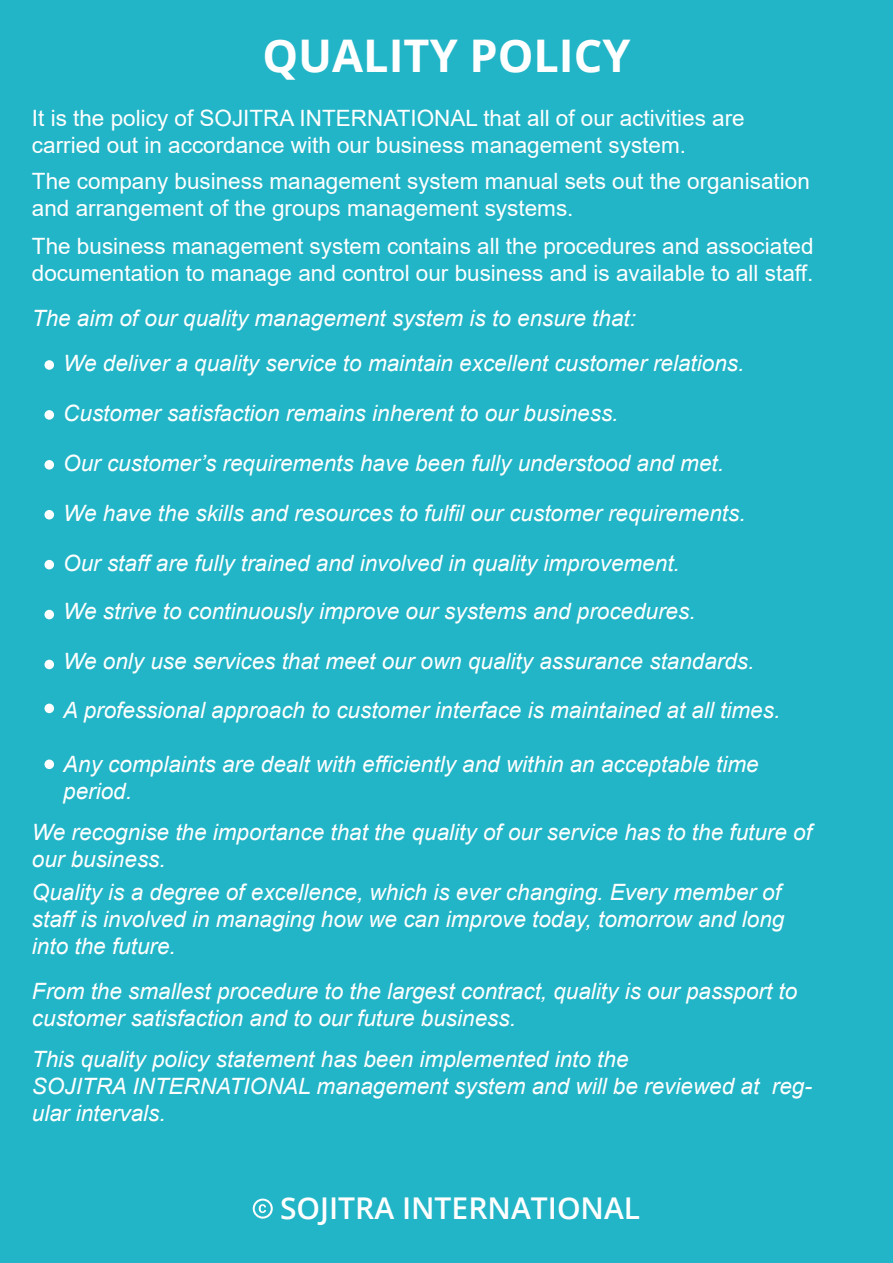
<style>
.page{position:relative;width:893px;height:1263px;background:#22b5c7}
.page>*{position:absolute;margin:0;border:0;box-sizing:border-box;transform-origin:0 0}
.t1{font:700 45px "Open Sans";color:#fff}
.t2{font:600 30px "Open Sans";color:#fff}
.t3{font:italic 22.5px/27px "Arial";color:#fff}
.t4{font:22.5px/27px "Arial";color:#fff}
</style>
<div class="page">
<div style="left:45px;top:360px;width:9px;height:10px;background:#fff;border-radius:50%"></div>
<div style="left:45px;top:410px;width:9px;height:10px;background:#fff;border-radius:50%"></div>
<div style="left:45px;top:460px;width:9px;height:10px;background:#fff;border-radius:50%"></div>
<div style="left:45px;top:510px;width:9px;height:9px;background:#fff;border-radius:50%"></div>
<div style="left:45px;top:560px;width:9px;height:9px;background:#fff;border-radius:50%"></div>
<div style="left:45px;top:610px;width:9px;height:9px;background:#fff;border-radius:50%"></div>
<div style="left:45px;top:660px;width:9px;height:9px;background:#fff;border-radius:50%"></div>
<div style="left:45px;top:704px;width:9px;height:9px;background:#fff;border-radius:50%"></div>
<div style="left:45px;top:759px;width:9px;height:10px;background:#fff;border-radius:50%"></div>
<svg style="left:253px;top:1198px;width:20px;height:20px"></svg>
<h1 class="t1" style="left:262px;top:24px;width:370px">QUALITY POLICY</h1>
<p class="t4" style="left:32px;top:104px;width:714px">It is the policy of SOJITRA INTERNATIONAL that all of our activities are carried out in accordance with our business management system.</p>
<p class="t4" style="left:32px;top:167px;width:779px">The company business management system manual sets out the organisation and arrangement of the groups management systems.</p>
<p class="t4" style="left:32px;top:232px;width:783px">The business management system contains all the procedures and associated documentation to manage and control our business and is available to all staff.</p>
<p class="t3" style="left:63px;top:295px;width:683px;line-height:45.5px;text-indent:-31px">The aim of our quality management system is to ensure that:<br>We deliver a quality service to maintain excellent customer relations.</p>
<p class="t3" style="left:63px;top:400px;width:557px">Customer satisfaction remains inherent to our business.</p>
<p class="t3" style="left:63px;top:450px;width:662px">Our customer’s requirements have been fully understood and met.</p>
<p class="t3" style="left:63px;top:500px;width:684px">We have the skills and resources to fulfil our customer requirements.</p>
<p class="t3" style="left:63px;top:539px;width:634px;line-height:48.4px">Our staff are fully trained and involved in quality improvement.<br>We strive to continuously improve our systems and procedures.</p>
<p class="t3" style="left:63px;top:637px;width:718px;line-height:48.6px">We only use services that meet our own quality assurance standards.<br>A professional approach to customer interface is maintained at all times.</p>
<p class="t3" style="left:63px;top:751px;width:697px">Any complaints are dealt with efficiently and within an acceptable time period.</p>
<p class="t3" style="left:32px;top:818px;width:781px">We recognise the importance that the quality of our service has to the future of our business.</p>
<p class="t3" style="left:32px;top:879px;width:754px">Quality is a degree of excellence, which is ever changing. Every member of staff is involved in managing how we can improve today, tomorrow and long into the future.</p>
<p class="t3" style="left:32px;top:978px;width:767px">From the smallest procedure to the largest contract, quality is our passport to customer satisfaction and to our future business.</p>
<p class="t3" style="left:32px;top:1046px;width:781px">This quality policy statement has been implemented into the<br>SOJITRA INTERNATIONAL management system and will be reviewed at reg&shy;ular intervals.</p>
<h2 class="t2" style="left:280px;top:1188px;width:362px">SOJITRA INTERNATIONAL</h2>
</div>
